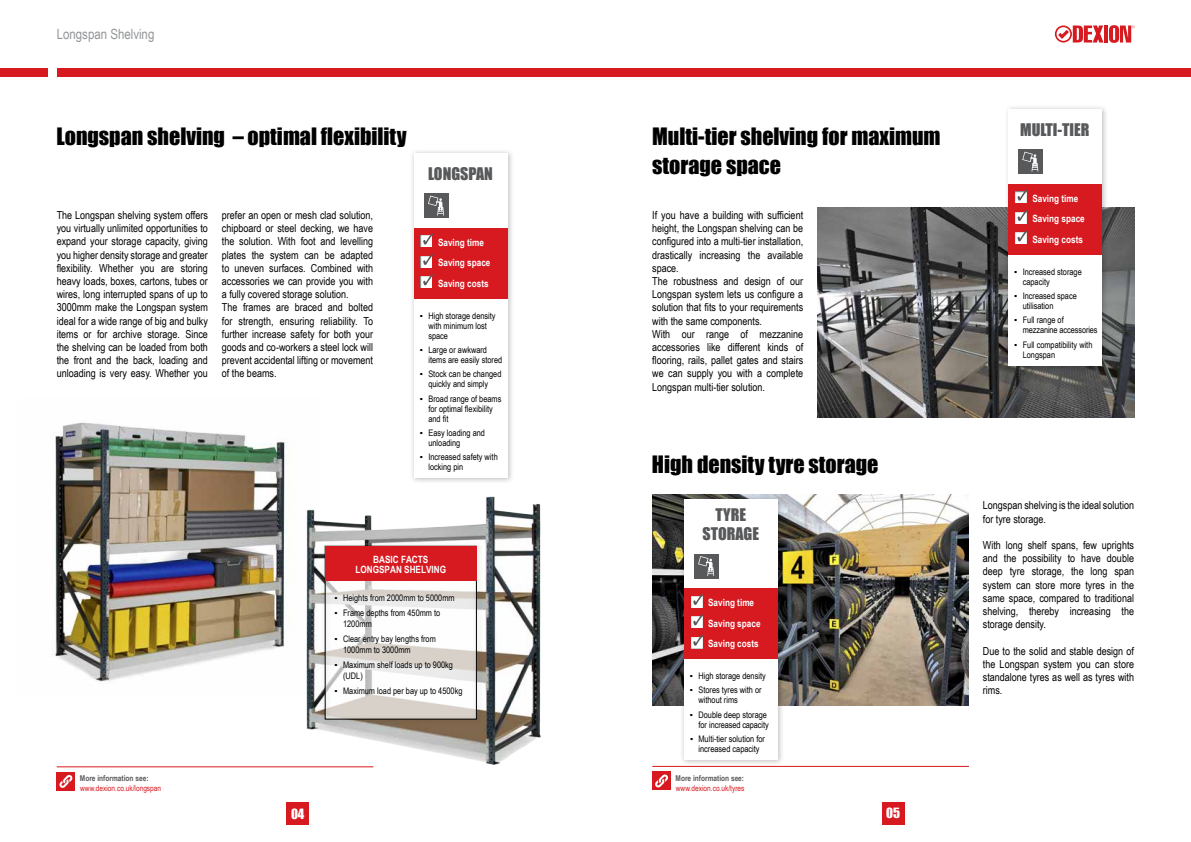
<style>
.page{position:relative;width:1191px;height:842px;background:#fff}
.page>*{position:absolute;margin:0;border:0;box-sizing:border-box;transform-origin:0 0}
.t1{font:22px/28.7px "Impact";color:#000}
.t2{font:16px/19.2px "Impact";color:#58595b;text-align:center}
.t3{font:14px "Arial Narrow";color:#939598}
.t4{font:13px "Impact";color:#fff}
.t5{font:11px/13.2px "Arial Narrow";color:#000;text-align:justify}
.t6{font:700 10px/20.6px "Arial Narrow";color:#fff}
.t7{font:9px/10px "Arial Narrow";color:#000}
.t8{font:8px "Arial Narrow";color:#d71920}
.t9{font:700 8px "Arial Narrow";color:#58595b}
</style>
<div class="page">
<div style="left:57px;top:68px;width:1134px;height:9px;background:#d71920"></div>
<div style="left:0;top:68px;width:48px;height:9px;background:#d71920"></div>
<div style="left:882px;top:802px;width:22px;height:23px;background:#d71920"></div>
<div style="left:286px;top:802px;width:23px;height:23px;background:#d71920"></div>
<hr style="left:1104px;top:26px;width:4px;height:17px;background:#d71920">
<svg style="left:1054px;top:25px;width:49px;height:18px"></svg>
<svg style="left:1109px;top:25px;width:25px;height:18px"></svg>
<img style="left:817px;top:207px;width:317px;height:211px">
<img style="left:54px;top:422px;width:231px;height:260px">
<div style="left:409px;top:149px;width:105px;height:335px;background:#000;opacity:.25"></div>
<div style="left:414px;top:153px;width:94px;height:325px;background:#fff"></div>
<div style="left:414px;top:228px;width:94px;height:71px;background:#d71920"></div>
<div style="left:420px;top:235px;width:13px;height:13px;background:#000;opacity:.5"></div>
<svg style="left:423px;top:233px;width:11px;height:11px"></svg>
<div style="left:420px;top:255px;width:13px;height:13px;background:#000;opacity:.5"></div>
<svg style="left:423px;top:254px;width:11px;height:11px"></svg>
<div style="left:420px;top:275px;width:13px;height:13px;background:#000;opacity:.5"></div>
<svg style="left:423px;top:274px;width:11px;height:11px"></svg>
<div style="left:424px;top:194px;width:24px;height:24px;background:#58595b"></div>
<svg style="left:428px;top:196px;width:16px;height:20px"></svg>
<img style="left:266px;top:468px;width:275px;height:300px">
<div style="left:320px;top:541px;width:163px;height:185px;background:#000;opacity:.25"></div>
<div style="left:325px;top:546px;width:152px;height:174px;border:1px solid #000"></div>
<div style="left:325px;top:546px;width:151px;height:34px;background:#d71920"></div>
<div style="left:1003px;top:105px;width:105px;height:267px;background:#000;opacity:.25"></div>
<div style="left:1008px;top:109px;width:94px;height:257px;background:#fff"></div>
<div style="left:1008px;top:184px;width:94px;height:71px;background:#d71920"></div>
<div style="left:1015px;top:191px;width:13px;height:13px;background:#000;opacity:.5"></div>
<svg style="left:1017px;top:190px;width:11px;height:11px"></svg>
<div style="left:1015px;top:211px;width:13px;height:13px;background:#000;opacity:.5"></div>
<svg style="left:1017px;top:210px;width:11px;height:11px"></svg>
<div style="left:1015px;top:232px;width:13px;height:13px;background:#000;opacity:.5"></div>
<svg style="left:1017px;top:230px;width:11px;height:11px"></svg>
<div style="left:1018px;top:150px;width:24px;height:24px;background:#58595b"></div>
<svg style="left:1022px;top:152px;width:16px;height:20px"></svg>
<img style="left:652px;top:494px;width:317px;height:211px">
<div style="left:679px;top:495px;width:105px;height:271px;background:#000;opacity:.25"></div>
<div style="left:684px;top:500px;width:94px;height:260px;background:#fff"></div>
<div style="left:684px;top:589px;width:94px;height:70px;background:#d71920"></div>
<div style="left:690px;top:595px;width:13px;height:13px;background:#000;opacity:.5"></div>
<svg style="left:693px;top:594px;width:11px;height:11px"></svg>
<div style="left:690px;top:615px;width:13px;height:13px;background:#000;opacity:.5"></div>
<svg style="left:693px;top:614px;width:11px;height:11px"></svg>
<div style="left:690px;top:636px;width:13px;height:13px;background:#000;opacity:.5"></div>
<svg style="left:693px;top:635px;width:11px;height:11px"></svg>
<div style="left:694px;top:554px;width:24px;height:24px;background:#58595b"></div>
<svg style="left:698px;top:556px;width:16px;height:20px"></svg>
<div style="left:57px;top:772px;width:18px;height:19px;background:#d71920"></div>
<svg style="left:59px;top:775px;width:14px;height:13px"></svg>
<hr style="left:57px;top:766px;width:316px;height:1px;background:#d71920">
<div style="left:652px;top:772px;width:19px;height:18px;background:#d71920"></div>
<svg style="left:655px;top:774px;width:13px;height:14px"></svg>
<hr style="left:652px;top:766px;width:317px;height:1px;background:#d71920">
<p class="t3" style="left:57px;top:24px;width:99px">Longspan Shelving</p>
<h1 class="t1" style="left:56px;top:121px;width:352px">Longspan shelving – optimal flexibility</h1>
<p class="t5" style="left:57px;top:208px;width:153px">The Longspan shelving system offers you virtually unlimited opportunities to expand your storage capacity, giving you higher density storage and greater flexibility. Whether you are storing heavy loads, boxes, cartons, tubes or wires, long interrupted spans of up to 3000mm make the Longspan system ideal for a wide range of big and bulky items or for archive storage. Since the shelving can be loaded from both the front and the back, loading and unloading is very easy. Whether you</p>
<p class="t5" style="left:222px;top:208px;width:153px;text-align:left">prefer an open or mesh clad solution, chipboard or steel decking, we have the solution. With foot and levelling plates the system can be adapted to uneven surfaces. Combined with accessories we can provide you with a fully covered storage solution.<br>The frames are braced and bolted for strength, ensuring reliability. To further increase safety for both your goods and co-workers a steel lock will prevent accidental lifting or movement of the beams.</p>
<h2 class="t2" style="left:428px;top:164px;width:66px">Longspan</h2>
<p class="t6" style="left:438px;top:231px;width:54px">Saving time<br>Saving space<br>Saving costs</p>
<p class="t7" style="left:428px;top:310px;width:69px;text-indent:-9px">▪ High storage density with minimum lost space</p>
<p class="t7" style="left:428px;top:344px;width:75px;text-indent:-9px">▪ Large or awkward items are easily stored</p>
<p class="t7" style="left:420px;top:369px;width:83px;text-align:center">▪ Stock can be changed quickly and simply</p>
<p class="t7" style="left:428px;top:393px;width:75px;text-indent:-9px">▪ Broad range of beams for optimal flexibility and fit</p>
<p class="t7" style="left:428px;top:427px;width:58px;text-indent:-9px">▪ Easy loading and unloading</p>
<p class="t7" style="left:428px;top:451px;width:71px;text-indent:-9px">▪ Increased safety with locking pin</p>
<p class="t9" style="left:80px;top:772px;width:70px">More information see:</p>
<p class="t8" style="left:80px;top:782px;width:82px">www.dexion.co.uk/longspan</p>
<p class="t6" style="left:355px;top:554px;width:82px;line-height:10px;text-indent:18px">BASIC FACTS<br>LONGSPAN shelving</p>
<p class="t7" style="left:334px;top:592px;width:122px">▪ Heights from 2000mm to 5000mm</p>
<p class="t7" style="left:343px;top:607px;width:99px;line-height:10.8px;text-indent:-9px">▪ Frame depths from 450mm to<br>1200mm</p>
<p class="t7" style="left:343px;top:633px;width:94px;line-height:10.8px;text-indent:-9px">▪ Clear entry bay lengths from<br>1000mm to 3000mm</p>
<p class="t7" style="left:343px;top:659px;width:111px;line-height:10.8px;text-indent:-9px">▪ Maximum shelf loads up to 900kg (UDL)</p>
<p class="t7" style="left:334px;top:685px;width:129px">▪ Maximum load per bay up to 4500kg</p>
<h1 class="t1" style="left:652px;top:121px;width:290px">Multi-tier shelving for maximum storage space</h1>
<p class="t5" style="left:652px;top:208px;width:152px;text-align:left">If you have a building with sufficient height, the Longspan shelving can be configured into a multi-tier installation, drastically increasing the available space.<br>The robustness and design of our Longspan system lets us configure a solution that fits to your requirements with the same components.<br>With our range of mezzanine accessories like different kinds of flooring, rails, pallet gates and stairs we can supply you with a complete Longspan multi-tier solution.</p>
<h1 class="t1" style="left:652px;top:450px;width:228px">High density tyre storage</h1>
<h2 class="t2" style="left:702px;top:505px;width:58px">TYRE<br>STORAGE</h2>
<p class="t6" style="left:708px;top:592px;width:54px">Saving time<br>Saving space<br>Saving costs</p>
<p class="t7" style="left:690px;top:671px;width:77px">▪ High storage density</p>
<p class="t7" style="left:698px;top:685px;width:65px;text-indent:-9px">▪ Stores tyres with or without rims</p>
<p class="t7" style="left:690px;top:709px;width:80px;text-align:right">▪ Double deep storage for increased capacity</p>
<p class="t7" style="left:690px;top:733px;width:76px;text-align:center">▪ Multi-tier solution for increased capacity</p>
<p class="t9" style="left:675px;top:772px;width:70px">More information see:</p>
<p class="t8" style="left:676px;top:782px;width:70px">www.dexion.co.uk/tyres</p>
<p class="t4" style="left:291px;top:804px;width:15px">04</p>
<p class="t4" style="left:886px;top:803px;width:15px">05</p>
<h2 class="t2" style="left:1020px;top:120px;width:71px">Multi-TIER</h2>
<p class="t6" style="left:1032px;top:187px;width:54px">Saving time<br>Saving space<br>Saving costs</p>
<p class="t7" style="left:1022px;top:266px;width:61px;text-indent:-9px">▪ Increased storage capacity</p>
<p class="t7" style="left:1022px;top:291px;width:56px;text-indent:-9px">▪ Increased space utilisation</p>
<p class="t7" style="left:1022px;top:315px;width:76px;text-indent:-9px">▪ Full range of mezzanine accessories</p>
<p class="t7" style="left:1022px;top:339px;width:71px;text-indent:-9px">▪ Full compatibility with<br>Longspan</p>
<p class="t5" style="left:982px;top:499px;width:153px">Longspan shelving is the ideal solution for tyre storage.</p>
<p class="t5" style="left:982px;top:538px;width:153px">With long shelf spans, few uprights and the possibility to have double deep tyre storage, the long span system can store more tyres in the same space, compared to traditional shelving, thereby increasing the storage density.</p>
<p class="t5" style="left:982px;top:644px;width:153px">Due to the solid and stable design of the Longspan system you can store standalone tyres as well as tyres with rims.</p>
</div>
